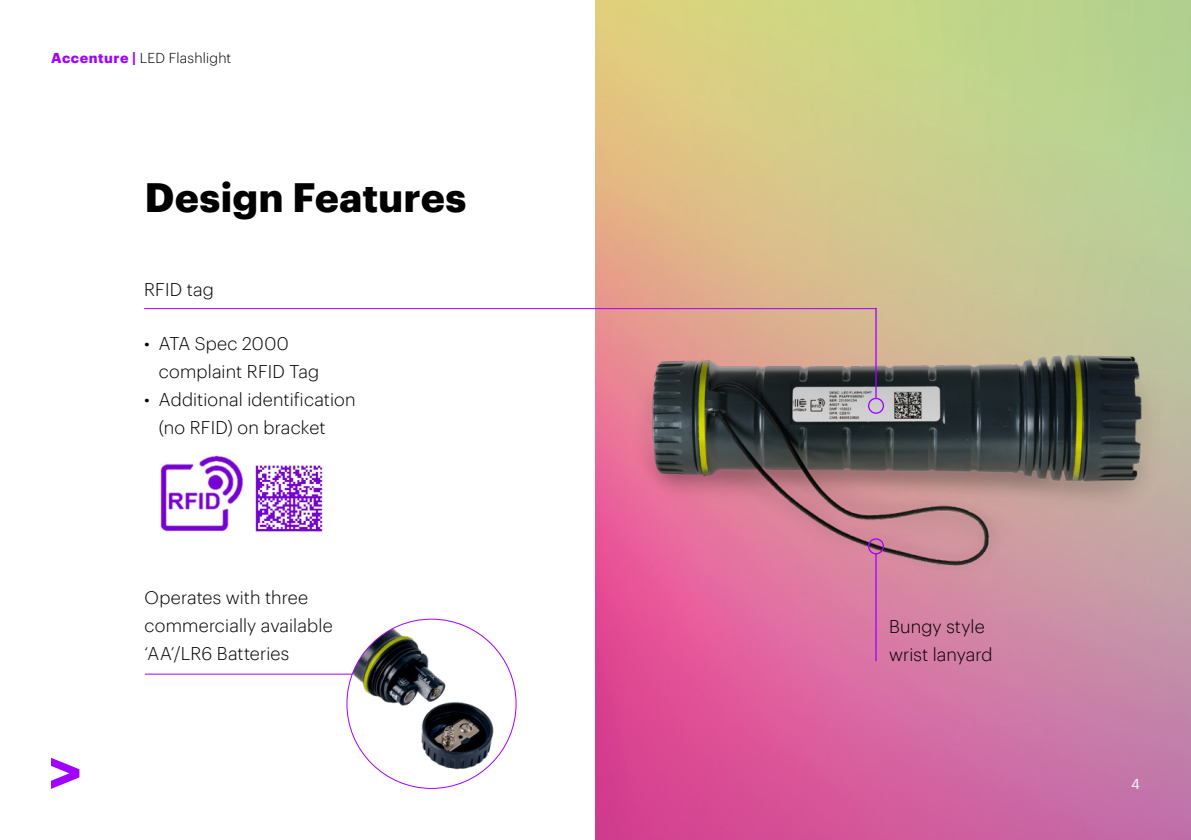
<style>
.page{position:relative;width:1191px;height:840px;background:#fff}
.page>*{position:absolute;margin:0;border:0;box-sizing:border-box;transform-origin:0 0}
.t1{font:700 40px "Graphik";color:#000}
.t2{font:300 18px/28px "Graphik";letter-spacing:.005em;color:#000}
.t3{font:300 14px "Graphik";letter-spacing:.015em;color:#000}
.t4{font:14px "Graphik";color:#fff}
.s1{font-weight:700;color:#a100ff}
</style>
<div class="page">
<img style="left:595px;top:0;width:596px;height:839px">
<img style="left:635px;top:341px;width:526px;height:229px">
<svg style="left:51px;top:757px;width:28px;height:31px"></svg>
<hr style="left:145px;top:673px;width:226px;height:1px;background:#a100ff">
<hr style="left:875px;top:553px;width:1px;height:107px;background:#a100ff">
<hr style="left:875px;top:308px;width:1px;height:89px;background:#a100ff">
<img style="left:347px;top:620px;width:169px;height:155px">
<img style="left:160px;top:455px;width:84px;height:77px">
<img style="left:255px;top:465px;width:71px;height:67px">
<hr style="left:144px;top:308px;width:732px;height:1px;background:#a100ff">
<div style="left:868px;top:538px;width:16px;height:16px;border:1px solid #a100ff;border-radius:50%"></div>
<div style="left:868px;top:397px;width:16px;height:16px;border:1px solid #a100ff;border-radius:50%"></div>
<p class="t3" style="left:51px;top:47px;width:182px"><span class="s1">Accenture |</span> LED Flashlight</p>
<h1 class="t1" style="left:144px;top:166px;width:324px">Design Features</h1>
<p class="t2" style="left:144px;top:274px;width:71px">RFID tag</p>
<p class="t2" style="left:159px;top:328px;width:162px;text-indent:-15px">• ATA Spec 2000 complaint RFID Tag</p>
<p class="t2" style="left:159px;top:384px;width:198px;text-indent:-15px">• Additional identification (no RFID) on bracket</p>
<p class="t2" style="left:145px;top:581px;width:190px">Operates with three commercially available ‘AA’/LR6 Batteries</p>
<p class="t2" style="left:889px;top:611px;width:105px">Bungy style wrist lanyard</p>
<p class="t4" style="left:1131px;top:772px;width:10px">4</p>
</div>
